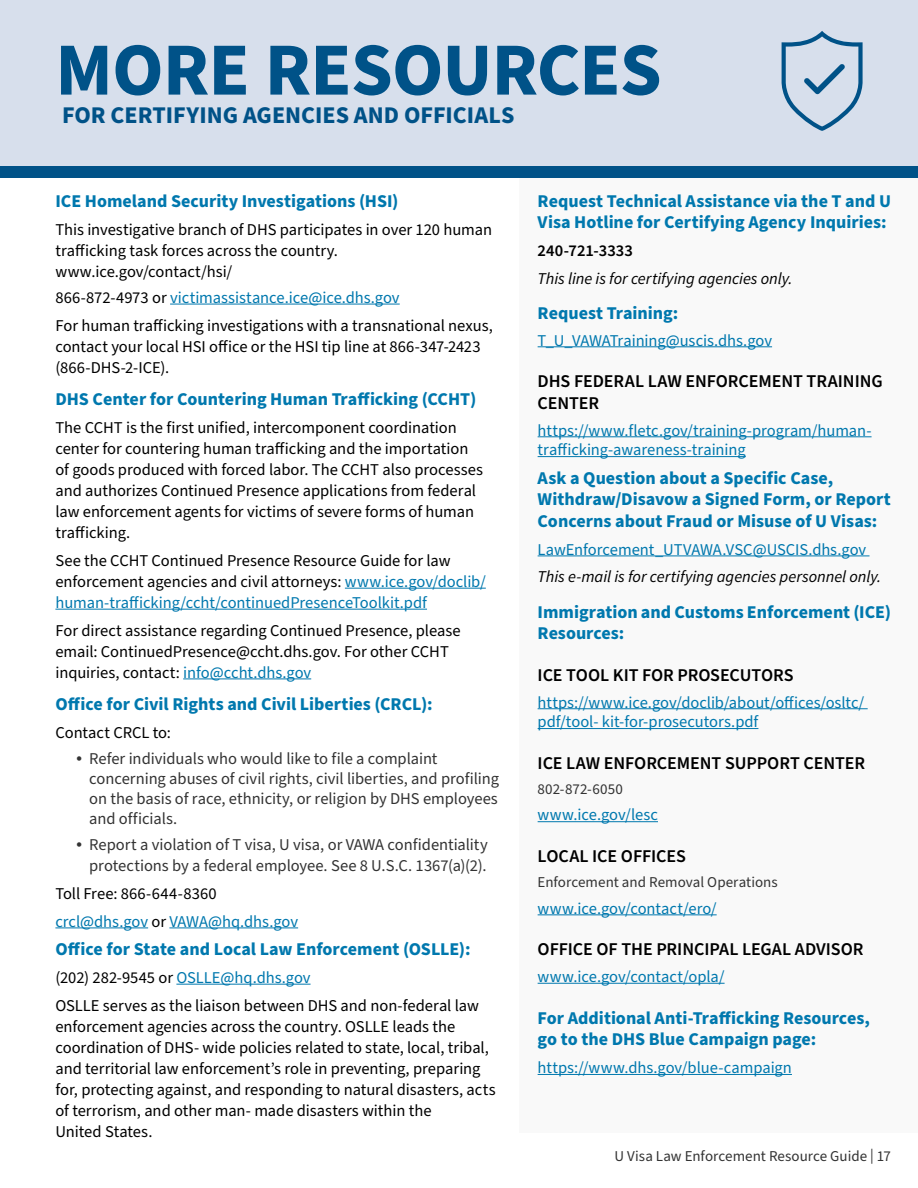
<style>
.page{position:relative;width:918px;height:1188px;background:#fff}
.page>*{position:absolute;margin:0;border:0;box-sizing:border-box;transform-origin:0 0}
.t1{font:700 75px "Source Sans Pro";letter-spacing:-.01em;color:#005288}
.t2{font:700 24px "Source Sans Pro";color:#005288}
.t3{font:700 18px/21.6px "Source Sans Pro";color:#0078ae}
.t4{font:600 18px/21.6px "Source Sans Pro";letter-spacing:-.005em;color:#000}
.t5{font:16.5px/21px "Source Sans Pro";letter-spacing:-.005em;color:#000}
.t6{font:16.5px/19.8px "Source Sans Pro";letter-spacing:-.005em;color:#0078ae}
.t7{font:16.5px/19.8px "Source Sans Pro";letter-spacing:-.005em;color:#333}
.t8{font:italic 16.5px "Source Sans Pro";letter-spacing:-.005em;color:#000}
.t9{font:600 16.5px "Source Sans Pro";letter-spacing:.005em;color:#000}
.t10{font:15px "Source Sans Pro";color:#333}
.s1{color:#0078ae}
.s2{color:#000}
</style>
<div class="page">
<div style="left:520px;top:177px;width:398px;height:956px;background:#f9f9f9"></div>
<div style="left:0;top:0;width:918px;height:177px;background:#005288"></div>
<div style="left:0;top:0;width:918px;height:165px;background:#d7dfec"></div>
<svg style="left:782px;top:31px;width:81px;height:100px"></svg>
<hr style="left:538px;top:346px;width:234px;height:1px;background:#0078ae">
<hr style="left:538px;top:436px;width:334px;height:1px;background:#0078ae">
<hr style="left:538px;top:456px;width:208px;height:1px;background:#0078ae">
<hr style="left:538px;top:555px;width:332px;height:1px;background:#0078ae">
<hr style="left:538px;top:708px;width:330px;height:1px;background:#0078ae">
<hr style="left:538px;top:728px;width:220px;height:1px;background:#0078ae">
<hr style="left:538px;top:821px;width:120px;height:1px;background:#0078ae">
<hr style="left:538px;top:914px;width:179px;height:1px;background:#0078ae">
<hr style="left:538px;top:983px;width:187px;height:1px;background:#0078ae">
<hr style="left:538px;top:1074px;width:254px;height:1px;background:#0078ae">
<hr style="left:170px;top:304px;width:230px;height:1px;background:#0078ae">
<hr style="left:345px;top:588px;width:141px;height:1px;background:#0078ae">
<hr style="left:55px;top:609px;width:372px;height:1px;background:#0078ae">
<hr style="left:183px;top:678px;width:128px;height:1px;background:#0078ae">
<hr style="left:55px;top:927px;width:93px;height:1px;background:#0078ae">
<hr style="left:169px;top:927px;width:129px;height:1px;background:#0078ae">
<hr style="left:176px;top:984px;width:135px;height:1px;background:#0078ae">
<h1 class="t1" style="left:55px;top:19px;width:608px">MORE RESOURCES</h1>
<h2 class="t2" style="left:62px;top:99px;width:454px">FOR CERTIFYING AGENCIES AND OFFICIALS</h2>
<p class="t3" style="left:55px;top:191px;width:345px">ICE Homeland Security Investigations (HSI)</p>
<p class="t5" style="left:55px;top:219px;width:438px">This investigative branch of DHS participates in over 120 human trafficking task forces across the country. www.ice.gov/contact/hsi/</p>
<p class="t5" style="left:55px;top:284px;width:439px;line-height:27.8px">866-872-4973 or <span class="s1">victimassistance.ice@ice.dhs.gov<br></span>For human trafficking investigations with a transnational nexus,</p>
<p class="t5" style="left:55px;top:336px;width:427px">contact your local HSI office or the HSI tip line at 866-347-2423 (866-DHS-2-ICE).</p>
<p class="t3" style="left:55px;top:389px;width:423px">DHS Center for Countering Human Trafficking (CCHT)</p>
<p class="t5" style="left:55px;top:417px;width:429px">The CCHT is the first unified, intercomponent coordination center for countering human trafficking and the importation of goods produced with forced labor. The CCHT also processes and authorizes Continued Presence applications from federal law enforcement agents for victims of severe forms of human trafficking.</p>
<p class="t5" style="left:55px;top:550px;width:432px">See the CCHT Continued Presence Resource Guide for law enforcement agencies and civil attorneys: <span class="s1">www.ice.gov/doclib/ human-trafficking/ccht/continuedPresenceToolkit.pdf</span></p>
<p class="t5" style="left:55px;top:620px;width:407px">For direct assistance regarding Continued Presence, please email: ContinuedPresence@ccht.dhs.gov. For other CCHT inquiries, contact: <span class="s1">info@ccht.dhs.gov</span></p>
<p class="t3" style="left:55px;top:694px;width:379px">Office for Civil Rights and Civil Liberties (CRCL):</p>
<p class="t5" style="left:55px;top:722px;width:117px">Contact CRCL to:</p>
<p class="t7" style="left:89px;top:749px;width:411px;text-indent:-14px">• Refer individuals who would like to file a complaint concerning abuses of civil rights, civil liberties, and profiling on the basis of race, ethnicity, or religion by DHS employees and officials.</p>
<p class="t7" style="left:76px;top:835px;width:414px;line-height:21px;text-align:right">• Report a violation of T visa, U visa, or VAWA confidentiality protections by a federal employee. See 8 U.S.C. 1367(a)(2).</p>
<p class="t6" style="left:55px;top:880px;width:244px;line-height:27.8px"><span class="s2">Toll Free: 866-644-8360 </span>crcl@dhs.gov <span class="s2">or</span> VAWA@hq.dhs.gov</p>
<p class="t3" style="left:55px;top:939px;width:417px">Office for State and Local Law Enforcement (OSLLE):</p>
<p class="t5" style="left:55px;top:964px;width:425px;line-height:27.8px">(202) 282-9545 or <span class="s1">OSLLE@hq.dhs.gov<br></span>OSLLE serves as the liaison between DHS and non-federal law</p>
<p class="t5" style="left:55px;top:1016px;width:442px">enforcement agencies across the country. OSLLE leads the coordination of DHS- wide policies related to state, local, tribal, and territorial law enforcement’s role in preventing, preparing for, protecting against, and responding to natural disasters, acts of terrorism, and other man- made disasters within the<br>United States.</p>
<p class="t3" style="left:538px;top:191px;width:355px">Request Technical Assistance via the T and U<br>Visa Hotline for Certifying Agency Inquiries:</p>
<p class="t9" style="left:538px;top:240px;width:97px">240-721-3333</p>
<p class="t8" style="left:538px;top:268px;width:256px">This line is for certifying agencies only.</p>
<p class="t3" style="left:538px;top:303px;width:142px">Request Training:</p>
<p class="t6" style="left:538px;top:331px;width:236px">T_U_VAWATraining@uscis.dhs.gov</p>
<p class="t4" style="left:538px;top:371px;width:347px">DHS FEDERAL LAW ENFORCEMENT TRAINING<br>CENTER</p>
<p class="t6" style="left:538px;top:421px;width:335px">https://www.fletc.gov/training-program/human&shy;trafficking-awareness-training</p>
<p class="t3" style="left:538px;top:467px;width:355px">Ask a Question about a Specific Case,<br>Withdraw/Disavow a Signed Form, or Report<br>Concerns about Fraud or Misuse of U Visas:</p>
<p class="t6" style="left:538px;top:540px;width:330px">LawEnforcement_UTVAWA.VSC@USCIS.dhs.gov</p>
<p class="t8" style="left:538px;top:566px;width:345px">This e-mail is for certifying agencies personnel only.</p>
<p class="t3" style="left:538px;top:601px;width:355px">Immigration and Customs Enforcement (ICE)<br>Resources:</p>
<p class="t4" style="left:538px;top:665px;width:258px">ICE TOOL KIT FOR PROSECUTORS</p>
<p class="t6" style="left:538px;top:693px;width:328px">https://www.ice.gov/doclib/about/offices/osltc/ pdf/tool- kit-for-prosecutors.pdf</p>
<p class="t4" style="left:538px;top:753px;width:329px">ICE LAW ENFORCEMENT SUPPORT CENTER</p>
<p class="t10" style="left:538px;top:779px;width:87px">802-872-6050</p>
<p class="t6" style="left:538px;top:806px;width:122px">www.ice.gov/lesc</p>
<p class="t4" style="left:538px;top:846px;width:150px">LOCAL ICE OFFICES</p>
<p class="t10" style="left:538px;top:872px;width:242px">Enforcement and Removal Operations</p>
<p class="t6" style="left:538px;top:899px;width:181px">www.ice.gov/contact/ero/</p>
<p class="t4" style="left:538px;top:939px;width:327px">OFFICE OF THE PRINCIPAL LEGAL ADVISOR</p>
<p class="t6" style="left:538px;top:967px;width:188px">www.ice.gov/contact/opla/</p>
<p class="t3" style="left:538px;top:1008px;width:334px">For Additional Anti-Trafficking Resources, go to the DHS Blue Campaign page:</p>
<p class="t6" style="left:538px;top:1058px;width:256px">https://www.dhs.gov/blue-campaign</p>
<p class="t10" style="left:614px;top:1146px;width:278px">U Visa Law Enforcement Resource Guide | 17</p>
</div>
